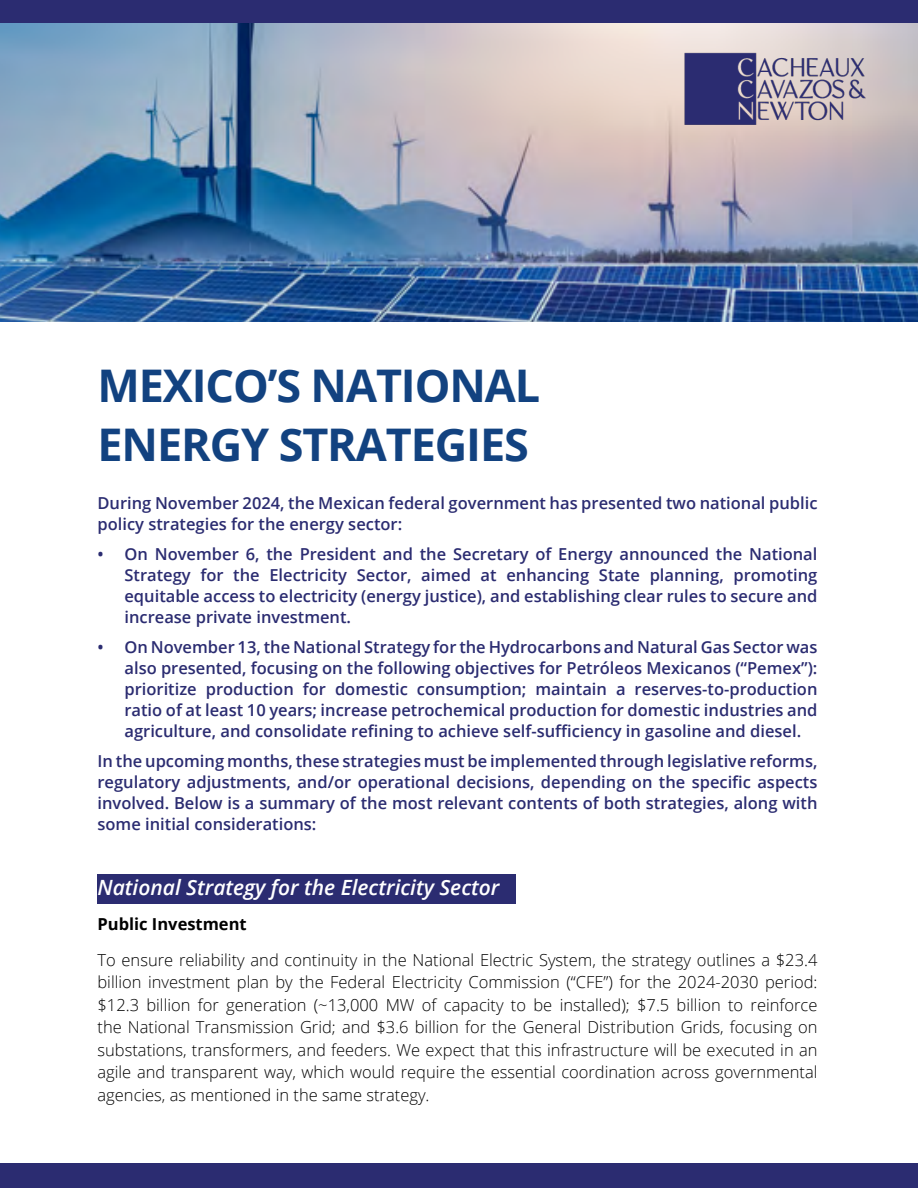
<style>
.page{position:relative;width:918px;height:1188px;background:#fff}
.page>*{position:absolute;margin:0;border:0;box-sizing:border-box;transform-origin:0 0}
.t1{font:700 45px/58.5px "Open Sans";letter-spacing:-.025em;color:#124280}
.t2{font:italic 600 21px "Open Sans";color:#fff}
.t3{font:600 16.5px/21px "Open Sans";color:#2b2c71;text-align:justify}
.t4{font:300 16.5px/22.5px "Open Sans";color:#000;text-align:justify}
.t5{font:700 16.5px "Open Sans";color:#000}
</style>
<div class="page">
<img style="left:0;top:22px;width:918px;height:300px">
<div style="left:0;top:0;width:918px;height:22px;background:#2b2c71"></div>
<div style="left:97px;top:874px;width:418px;height:30px;background:#2b2c71"></div>
<div style="left:0;top:1163px;width:918px;height:25px;background:#2b2c71"></div>
<img style="left:651px;top:22px;width:267px;height:138px">
<h1 class="t1" style="left:98px;top:356px;width:444px">MEXICO’S NATIONAL<br>ENERGY STRATEGIES</h1>
<p class="t3" style="left:98px;top:492px;width:722px">During November 2024, the Mexican federal government has presented two national public policy strategies for the energy sector:</p>
<p class="t3" style="left:124px;top:543px;width:695px;text-indent:-27px">• On November 6, the President and the Secretary of Energy announced the National Strategy for the Electricity Sector, aimed at enhancing State planning, promoting equitable access to electricity (energy justice), and establishing clear rules to secure and increase private investment.</p>
<p class="t3" style="left:124px;top:636px;width:695px;text-indent:-27px">• On November 13, the National Strategy for the Hydrocarbons and Natural Gas Sector was also presented, focusing on the following objectives for Petróleos Mexicanos (“Pemex”): prioritize production for domestic consumption; maintain a reserves-to-production ratio of at least 10 years; increase petrochemical production for domestic industries and agriculture, and consolidate refining to achieve self-sufficiency in gasoline and diesel.</p>
<p class="t3" style="left:98px;top:750px;width:722px">In the upcoming months, these strategies must be implemented through legislative reforms, regulatory adjustments, and/or operational decisions, depending on the specific aspects involved. Below is a summary of the most relevant contents of both strategies, along with some initial considerations:</p>
<p class="t2" style="left:98px;top:873px;width:403px">National Strategy for the Electricity Sector</p>
<p class="t5" style="left:98px;top:912px;width:151px">Public Investment</p>
<p class="t4" style="left:98px;top:948px;width:722px">To ensure reliability and continuity in the National Electric System, the strategy outlines a $23.4 billion investment plan by the Federal Electricity Commission (“CFE”) for the 2024-2030 period: $12.3 billion for generation (~13,000 MW of capacity to be installed); $7.5 billion to reinforce the National Transmission Grid; and $3.6 billion for the General Distribution Grids, focusing on substations, transformers, and feeders. We expect that this infrastructure will be executed in an agile and transparent way, which would require the essential coordination across governmental agencies, as mentioned in the same strategy.</p>
</div>
